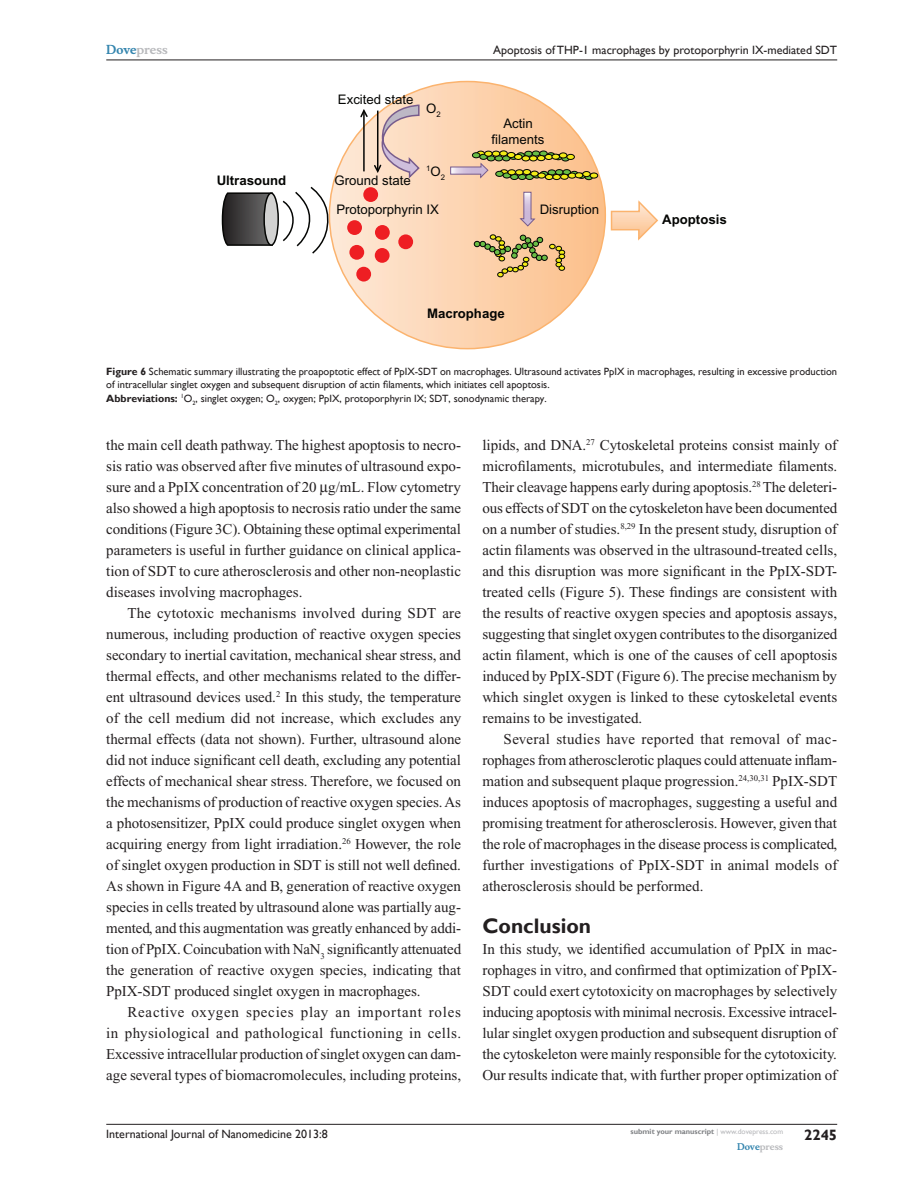
<style>
.page{position:relative;width:918px;height:1188px;background:#fff}
.page>*{position:absolute;margin:0;border:0;box-sizing:border-box;transform-origin:0 0}
.t1{font:700 21px "Gill Sans";color:#231f20}
.Tx{font:15px/21px "Times New Roman";color:#231f20;text-align:justify}
.TxF{font:15px/21px "Times New Roman";color:#231f20;text-align:justify}
.t2{font:700 15px "Gill Sans";color:#231f20}
.t3{font:13.2px/15.9px "Arial";color:#040503;text-align:center}
.t4{font:700 13.2px "Arial";color:#040503}
.t5{font:12px "Gill Sans";color:#231f20}
.t6{font:700 12px "Musee";color:#b8b9bc}
.FC{font:10.5px/13.5px "Gill Sans";color:#231f20}
.FigSNRI{font:10.5px "Gill Sans";color:#231f20}
.t7{font:700 9px "Musee";color:#b8b9bc}
.t8{font:7.65px "Arial";color:#040503}
.t9{font:700 7.5px "Gill Sans";color:#808285}
.s1{color:#3485ae}
.s2{font-size:13.2px}
.s3{font-weight:700}
.s4{font-weight:400;color:#b8b9bc}
</style>
<div class="page">
<svg style="left:335px;top:82px;width:270px;height:267px"></svg>
<svg style="left:610px;top:200px;width:48px;height:41px"></svg>
<svg style="left:519px;top:191px;width:17px;height:36px"></svg>
<div style="left:375px;top:248px;width:15px;height:15px;background:#ee1e23;border-radius:50%"></div>
<svg style="left:349px;top:245px;width:15px;height:15px"></svg>
<div style="left:356px;top:267px;width:15px;height:15px;background:#ee1e23;border-radius:50%"></div>
<svg style="left:221px;top:105px;width:200px;height:150px"></svg>
<div style="left:539px;top:151px;width:9px;height:5px;border:1px solid #040503;border-radius:50%"></div>
<div style="left:547px;top:153px;width:8px;height:5px;background:#49832f;border-radius:50%"></div>
<div style="left:547px;top:152px;width:8px;height:6px;border:1px solid #040503;border-radius:50%"></div>
<div style="left:545px;top:154px;width:8px;height:6px;background:#f2eb17;border-radius:50%"></div>
<div style="left:545px;top:154px;width:8px;height:6px;border:1px solid #040503;border-radius:50%"></div>
<div style="left:552px;top:154px;width:8px;height:5px;background:#f2eb17;border-radius:50%"></div>
<div style="left:552px;top:154px;width:8px;height:6px;border:1px solid #040503;border-radius:50%"></div>
<div style="left:559px;top:153px;width:8px;height:5px;border:1px solid #040503;border-radius:50%"></div>
<svg style="left:555px;top:154px;width:19px;height:7px"></svg>
<div style="left:567px;top:154px;width:8px;height:6px;border:1px solid #040503;border-radius:50%"></div>
<div style="left:510px;top:174px;width:9px;height:6px;border:1px solid #040503;border-radius:50%"></div>
<div style="left:518px;top:174px;width:8px;height:6px;border:1px solid #040503;border-radius:50%"></div>
<div style="left:525px;top:174px;width:9px;height:6px;border:1px solid #040503;border-radius:50%"></div>
<div style="left:540px;top:171px;width:8px;height:5px;background:#2d281c;border-radius:50%"></div>
<div style="left:540px;top:171px;width:8px;height:6px;border:1px solid #040503;border-radius:50%"></div>
<div style="left:548px;top:170px;width:8px;height:5px;background:#69bd45;border-radius:50%"></div>
<div style="left:548px;top:170px;width:8px;height:5px;border:1px solid #040503;border-radius:50%"></div>
<div style="left:555px;top:169px;width:8px;height:6px;border:1px solid #040503;border-radius:50%"></div>
<div style="left:563px;top:170px;width:8px;height:5px;background:#69bd45;border-radius:50%"></div>
<div style="left:563px;top:169px;width:8px;height:6px;border:1px solid #040503;border-radius:50%"></div>
<div style="left:570px;top:171px;width:8px;height:6px;border:1px solid #040503;border-radius:50%"></div>
<div style="left:578px;top:173px;width:8px;height:6px;border:1px solid #040503;border-radius:50%"></div>
<div style="left:585px;top:175px;width:8px;height:5px;background:#48812e;border-radius:50%"></div>
<div style="left:585px;top:174px;width:8px;height:6px;border:1px solid #040503;border-radius:50%"></div>
<svg style="left:450px;top:151px;width:97px;height:28px;background:#baa977"></svg>
<div style="left:537px;top:173px;width:9px;height:5px;border:1px solid #040503;border-radius:50%"></div>
<div style="left:545px;top:174px;width:8px;height:6px;background:#f2eb17;border-radius:50%"></div>
<div style="left:545px;top:174px;width:8px;height:6px;border:1px solid #040503;border-radius:50%"></div>
<div style="left:553px;top:174px;width:7px;height:6px;background:#f2eb17;border-radius:50%"></div>
<div style="left:553px;top:174px;width:8px;height:6px;border:1px solid #040503;border-radius:50%"></div>
<svg style="left:556px;top:170px;width:12px;height:9px"></svg>
<div style="left:560px;top:174px;width:9px;height:6px;border:1px solid #040503;border-radius:50%"></div>
<div style="left:568px;top:173px;width:8px;height:5px;background:#f2eb17;border-radius:50%"></div>
<div style="left:568px;top:173px;width:8px;height:6px;border:1px solid #040503;border-radius:50%"></div>
<div style="left:575px;top:173px;width:8px;height:5px;background:#f2eb17;border-radius:50%"></div>
<div style="left:575px;top:172px;width:8px;height:6px;border:1px solid #040503;border-radius:50%"></div>
<svg style="left:578px;top:172px;width:12px;height:6px"></svg>
<div style="left:582px;top:171px;width:9px;height:6px;border:1px solid #040503;border-radius:50%"></div>
<div style="left:590px;top:173px;width:8px;height:5px;background:#f2eb17;border-radius:50%"></div>
<div style="left:590px;top:173px;width:8px;height:5px;border:1px solid #040503;border-radius:50%"></div>
<svg style="left:474px;top:234px;width:91px;height:43px;background:#cbaf7a"></svg>
<hr style="left:106px;top:1124px;width:731px;height:1px;background:#231f20">
<hr style="left:106px;top:60px;width:731px;height:1px;background:#231f20">
<p class="t6" style="left:106px;top:43px;width:63px"><span class="s1">Dove</span>press</p>
<p class="t4" style="left:217px;top:172px;width:71px">Ultrasound</p>
<p class="t3" style="left:338px;top:91px;width:77px">Excited state</p>
<p class="t3" style="left:426px;top:101px;width:16px">O<sub>2</sub></p>
<p class="t3" style="left:335px;top:173px;width:78px">Ground state</p>
<p class="t8" style="left:426px;top:169px;width:20px">1<span class="s2">O</span>2</p>
<p class="t5" style="left:493px;top:43px;width:346px">Apoptosis of THP-1 macrophages by protoporphyrin IX-mediated SDT</p>
<p class="t3" style="left:492px;top:115px;width:54px">Actin filaments</p>
<p class="t3" style="left:336px;top:201px;width:104px">Protoporphyrin IX</p>
<p class="t3" style="left:540px;top:201px;width:61px">Disruption</p>
<p class="t4" style="left:427px;top:306px;width:79px">Macrophage</p>
<p class="t4" style="left:662px;top:212px;width:66px">Apoptosis</p>
<p class="FC" style="left:106px;top:365px;width:732px"><span class="s3">Figure 6</span> Schematic summary illustrating the proapoptotic effect of PpIX-SDT on macrophages. Ultrasound activates PpIX in macrophages, resulting in excessive production of intracellular singlet oxygen and subsequent disruption of actin filaments, which initiates cell apoptosis.</p>
<p class="FigSNRI" style="left:106px;top:392px;width:442px"><span class="s3">Abbreviations:</span> <sup>1</sup>O<sub>2</sub>, singlet oxygen; O<sub>2</sub>, oxygen; PpIX, protoporphyrin IX; SDT, sonodynamic therapy.</p>
<p class="Tx" style="left:106px;top:434px;width:356px">the main cell death pathway. The highest apoptosis to necro&shy;sis ratio was observed after five minutes of ultrasound expo&shy;sure and a PpIX concentration of 20 g/mL. Flow cytometry also showed a high apoptosis to necrosis ratio under the same conditions (Figure 3C). Obtaining these optimal experimental parameters is useful in further guidance on clinical applica&shy;tion of SDT to cure atherosclerosis and other non-neoplastic diseases involving macrophages.</p>
<p class="Tx" style="left:106px;top:602px;width:357px;text-indent:21px">The cytotoxic mechanisms involved during SDT are numerous, including production of reactive oxygen species secondary to inertial cavitation, mechanical shear stress, and thermal effects, and other mechanisms related to the differ&shy;ent ultrasound devices used.<sup>2</sup> In this study, the temperature of the cell medium did not increase, which excludes any thermal effects (data not shown). Further, ultrasound alone did not induce significant cell death, excluding any potential effects of mechanical shear stress. Therefore, we focused on the mechanisms of production of reactive oxygen species. As a photosensitizer, PpIX could produce singlet oxygen when acquiring energy from light irradiation.<sup>26</sup> However, the role of singlet oxygen production in SDT is still not well defined.<br>As shown in Figure 4A and B, generation of reactive oxygen species in cells treated by ultrasound alone was partially aug&shy;mented, and this augmentation was greatly enhanced by addi&shy;tion of PpIX. Coincubation with NaN<sub>3</sub> significantly attenuated the generation of reactive oxygen species, indicating that PpIX-SDT produced singlet oxygen in macrophages.</p>
<p class="Tx" style="left:106px;top:1001px;width:356px;text-indent:21px">Reactive oxygen species play an important roles in physiological and pathological functioning in cells.<br>Excessive intracellular production of singlet oxygen can dam&shy;age several types of biomacromolecules, including proteins,</p>
<p class="t5" style="left:106px;top:1127px;width:223px">International Journal of Nanomedicine 2013:8</p>
<p class="Tx" style="left:482px;top:434px;width:356px">lipids, and DNA.<sup>27</sup> Cytoskeletal proteins consist mainly of microfilaments, microtubules, and intermediate filaments.<br>Their cleavage happens early during apoptosis.<sup>28</sup> The deleteri&shy;ous effects of SDT on the cytoskeleton have been documented on a number of studies.<sup>8,29</sup> In the present study, disruption of actin filaments was observed in the ultrasound-treated cells, and this disruption was more significant in the PpIX-SDT&shy;treated cells (Figure 5). These findings are consistent with the results of reactive oxygen species and apoptosis assays, suggesting that singlet oxygen contributes to the disorganized actin filament, which is one of the causes of cell apoptosis induced by PpIX-SDT (Figure 6). The precise mechanism by which singlet oxygen is linked to these cytoskeletal events remains to be investigated.</p>
<p class="Tx" style="left:482px;top:728px;width:357px;text-indent:21px">Several studies have reported that removal of mac&shy;rophages from atherosclerotic plaques could attenuate inflam&shy;mation and subsequent plaque progression.<sup>24,30,31</sup> PpIX-SDT induces apoptosis of macrophages, suggesting a useful and promising treatment for atherosclerosis. However, given that the role of macrophages in the disease process is complicated, further investigations of PpIX-SDT in animal models of atherosclerosis should be performed.</p>
<h1 class="t1" style="left:482px;top:913px;width:110px">Conclusion</h1>
<p class="TxF" style="left:482px;top:938px;width:356px">In this study, we identified accumulation of PpIX in mac&shy;rophages in vitro, and confirmed that optimization of PpIX-SDT could exert cytotoxicity on macrophages by selectively inducing apoptosis with minimal necrosis. Excessive intracel&shy;lular singlet oxygen production and subsequent disruption of the cytoskeleton were mainly responsible for the cytotoxicity.<br>Our results indicate that, with further proper optimization of</p>
<p class="t9" style="left:631px;top:1127px;width:154px">submit your manuscript <span class="s4">| www.dovepress.com</span></p>
<p class="t7" style="left:737px;top:1141px;width:48px"><span class="s1">Dove</span>press</p>
<p class="t2" style="left:804px;top:1126px;width:35px">2245</p>
</div>
